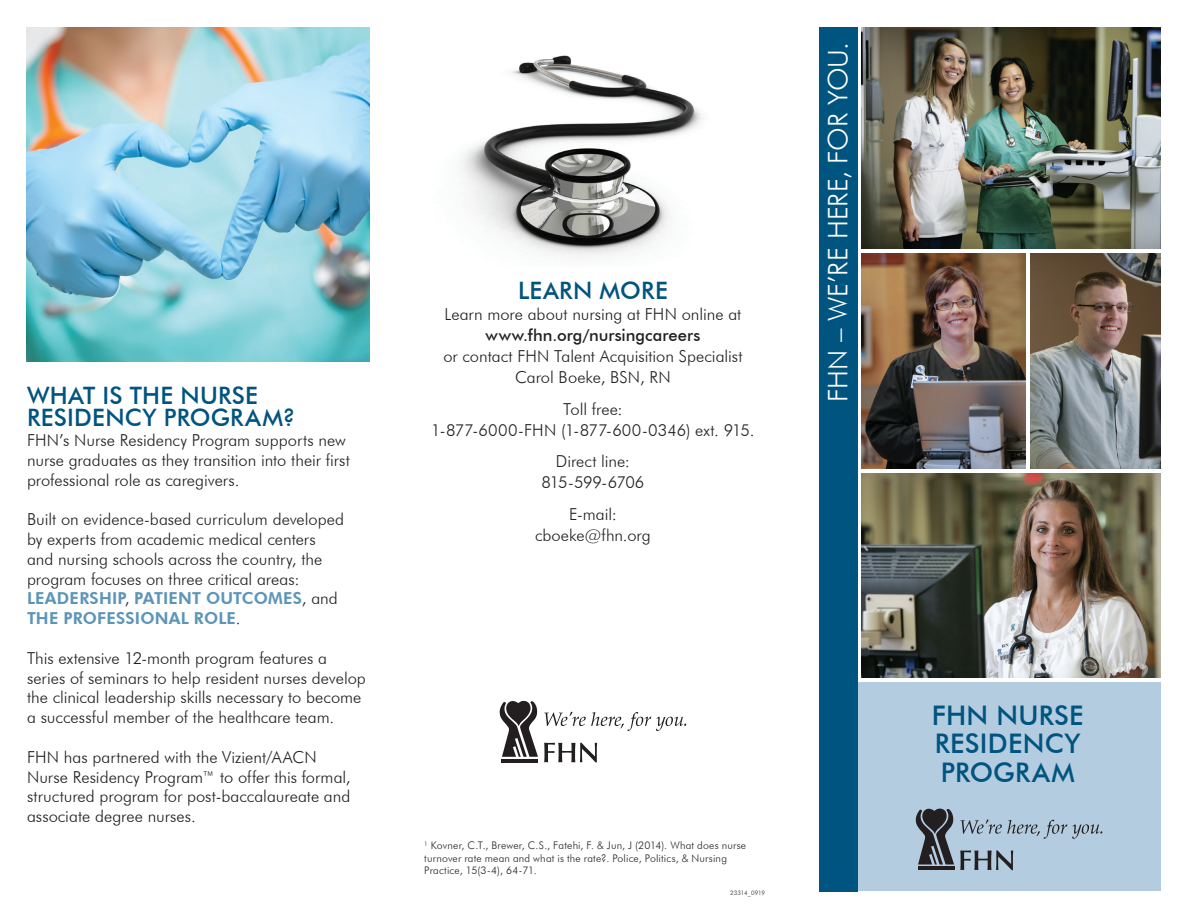
<style>
.page{position:relative;width:1188px;height:918px;background:#fff}
.page>*{position:absolute;margin:0;border:0;box-sizing:border-box;transform-origin:0 0}
.t1{font:500 27px/28.5px "Futura BT";letter-spacing:.01em;color:#005480;text-align:justify}
.t2{font:300 27px "Futura BT";letter-spacing:.005em;color:#fff}
.t3{font:500 24px/22.5px "Futura BT";letter-spacing:.01em;color:#005480}
.t4{font:300 16.5px/19.8px "Futura BT";color:#231f20;text-align:center}
.t5{font:500 16.5px "Futura BT";color:#231f20}
.t6{font:300 10.5px/12.6px "Futura BT";letter-spacing:.02em;color:#231f20}
.t7{font:300 6.15px "Futura BT";letter-spacing:-.025em;color:#231f20}
.s1{font-weight:800;color:#5d95b8}
</style>
<div class="page">
<div style="left:854px;top:682px;width:307px;height:209px;background:#b4ccdf"></div>
<div style="left:819px;top:27px;width:38px;height:864px;background:#005480"></div>
<hr style="left:918px;top:867px;width:36px;height:3px;background:#231f20">
<svg style="left:916px;top:809px;width:38px;height:56px"></svg>
<svg style="left:960px;top:850px;width:53px;height:20px"></svg>
<svg style="left:960px;top:819px;width:142px;height:20px"></svg>
<hr style="left:502px;top:759px;width:36px;height:3px;background:#231f20">
<svg style="left:500px;top:701px;width:38px;height:56px"></svg>
<svg style="left:544px;top:743px;width:53px;height:19px"></svg>
<svg style="left:544px;top:712px;width:142px;height:19px"></svg>
<img style="left:461px;top:55px;width:242px;height:202px">
<img style="left:862px;top:253px;width:164px;height:216px">
<img style="left:1030px;top:253px;width:131px;height:216px">
<img style="left:862px;top:27px;width:299px;height:222px">
<img style="left:862px;top:473px;width:299px;height:205px">
<img style="left:27px;top:27px;width:342px;height:334px">
<h2 class="t3" style="left:27px;top:384px;width:270px">WHAT IS THE NURSE<br>RESIDENCY PROGRAM?</h2>
<p class="t4" style="left:27px;top:430px;width:324px;text-align:left">FHN’s Nurse Residency Program supports new nurse graduates as they transition into their first professional role as caregivers.</p>
<p class="t4" style="left:27px;top:509px;width:319px;text-align:left">Built on evidence-based curriculum developed by experts from academic medical centers and nursing schools across the country, the program focuses on three critical areas:<br><span class="s1">LEADERSHIP</span>, <span class="s1">PATIENT OUTCOMES</span>, and <span class="s1">THE PROFESSIONAL ROLE</span>.</p>
<p class="t4" style="left:27px;top:648px;width:340px;text-align:left">This extensive 12-month program features a series of seminars to help resident nurses develop the clinical leadership skills necessary to become a successful member of the healthcare team.</p>
<p class="t4" style="left:27px;top:747px;width:325px;text-align:left">FHN has partnered with the Vizient/AACN Nurse Residency Program™ to offer this formal, structured program for post-baccalaureate and associate degree nurses.</p>
<h2 class="t3" style="left:518px;top:279px;width:151px">LEARN MORE</h2>
<p class="t4" style="left:445px;top:304px;width:298px">Learn more about nursing at FHN online at</p>
<p class="t5" style="left:486px;top:325px;width:216px">www.fhn.org/nursingcareers</p>
<p class="t4" style="left:443px;top:345px;width:301px;line-height:21px">or contact FHN Talent Acquisition Specialist<br>Carol Boeke, BSN, RN</p>
<p class="t4" style="left:431px;top:398px;width:325px;line-height:21px">Toll free:<br>1-877-6000-FHN (1-877-600-0346) ext. 915.</p>
<p class="t4" style="left:542px;top:451px;width:104px;line-height:21px">Direct line:<br>815-599-6706</p>
<p class="t4" style="left:535px;top:504px;width:117px;line-height:21px">E-mail: cboeke@fhn.org</p>
<p class="t6" style="left:424px;top:839px;width:323px"><sup>1</sup> Kovner, C.T., Brewer, C.S., Fatehi, F. &amp; Jun, J (2014). What does nurse turnover rate mean and what is the rate?. Police, Politics, &amp; Nursing<br>Practice, 15(3-4), 64-71.</p>
<p class="t7" style="left:730px;top:890px;width:36px">23314_0919</p>
<h1 class="t2" style="left:821px;top:402px;width:362px;rotate:-90deg">FHN – WE’RE HERE, FOR YOU.</h1>
<h1 class="t1" style="left:932px;top:701px;width:153px">FHN NURSE RESIDENCY PROGRAM</h1>
</div>
